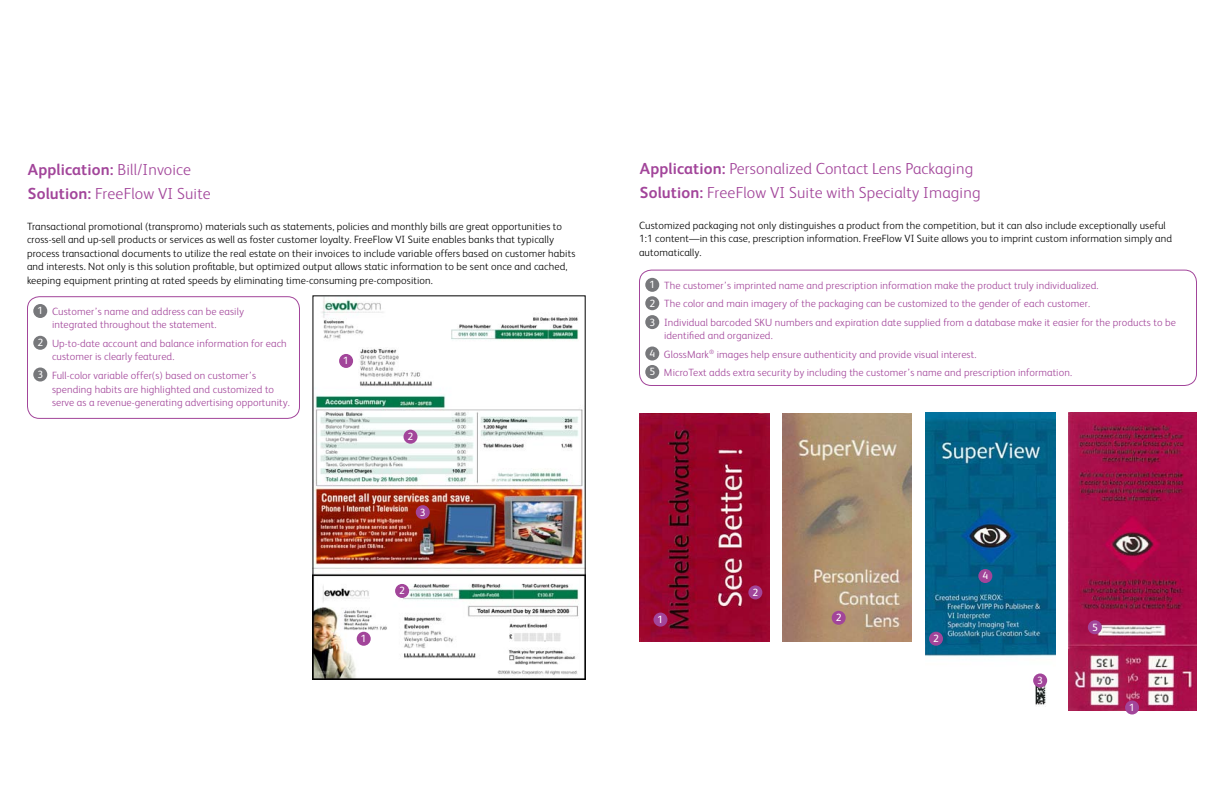
<style>
.page{position:relative;width:1224px;height:792px;background:#fff}
.page>*{position:absolute;margin:0;border:0;box-sizing:border-box;transform-origin:0 0}
.t1{font:300 16px/24px "Xerox Sans";letter-spacing:.01em;color:#a2459a}
.t2{font:300 10.5px/13.5px "Xerox Sans";letter-spacing:.01em;color:#000}
.t3{font:300 10.5px/13.5px "Xerox Sans";letter-spacing:.01em;color:#a2459a}
.t4{font:10.5px "Xerox Sans";color:#fff}
.s1{font-weight:700}
</style>
<div class="page">
<div style="left:27px;top:296px;width:273px;height:123px;border:1px solid #a2459a;border-radius:12px"></div>
<div style="left:639px;top:270px;width:558px;height:116px;border:1px solid #a2459a;border-radius:12px"></div>
<div style="left:33px;top:304px;width:14px;height:14px;background:#77787b;border-radius:50%"></div>
<div style="left:645px;top:278px;width:14px;height:14px;background:#77787b;border-radius:50%"></div>
<div style="left:33px;top:336px;width:14px;height:14px;background:#77787b;border-radius:50%"></div>
<div style="left:645px;top:296px;width:14px;height:14px;background:#77787b;border-radius:50%"></div>
<div style="left:645px;top:347px;width:14px;height:14px;background:#77787b;border-radius:50%"></div>
<div style="left:33px;top:368px;width:14px;height:14px;background:#77787b;border-radius:50%"></div>
<div style="left:645px;top:315px;width:14px;height:14px;background:#77787b;border-radius:50%"></div>
<div style="left:645px;top:365px;width:14px;height:14px;background:#77787b;border-radius:50%"></div>
<img style="left:639px;top:413px;width:130px;height:229px">
<img style="left:925px;top:413px;width:130px;height:294px">
<img style="left:782px;top:413px;width:130px;height:229px">
<img style="left:1068px;top:413px;width:129px;height:297px">
<img style="left:315px;top:298px;width:268px;height:379px">
<div style="left:339px;top:354px;width:14px;height:14px;background:#a2459a;border-radius:50%"></div>
<div style="left:357px;top:632px;width:14px;height:14px;background:#a2459a;border-radius:50%"></div>
<div style="left:416px;top:505px;width:14px;height:14px;background:#a2459a;border-radius:50%"></div>
<div style="left:404px;top:430px;width:14px;height:14px;background:#a2459a;border-radius:50%"></div>
<div style="left:395px;top:584px;width:14px;height:14px;background:#a2459a;border-radius:50%"></div>
<div style="left:653px;top:613px;width:14px;height:14px;background:#a2459a;border-radius:50%"></div>
<div style="left:748px;top:585px;width:14px;height:14px;background:#a2459a;border-radius:50%"></div>
<div style="left:929px;top:632px;width:14px;height:14px;background:#a2459a;border-radius:50%"></div>
<div style="left:832px;top:611px;width:14px;height:14px;background:#a2459a;border-radius:50%"></div>
<div style="left:1033px;top:674px;width:14px;height:14px;background:#a2459a;border-radius:50%"></div>
<div style="left:1088px;top:620px;width:14px;height:14px;background:#a2459a;border-radius:50%"></div>
<div style="left:978px;top:569px;width:14px;height:14px;background:#a2459a;border-radius:50%"></div>
<div style="left:1125px;top:700px;width:14px;height:14px;background:#a2459a;border-radius:50%"></div>
<h1 class="t1" style="left:28px;top:156px;width:184px"><span class="s1">Application:</span> Bill/Invoice<br><span class="s1">Solution:</span> FreeFlow VI Suite</h1>
<h1 class="t1" style="left:640px;top:155px;width:342px"><span class="s1">Application:</span> Personalized Contact Lens Packaging<br><span class="s1">Solution:</span> FreeFlow VI Suite with Specialty Imaging</h1>
<p class="t2" style="left:27px;top:219px;width:550px">Transactional promotional (transpromo) materials such as statements, policies and monthly bills are great opportunities to cross-sell and up-sell products or services as well as foster customer loyalty. FreeFlow VI Suite enables banks that typically process transactional documents to utilize the real estate on their invoices to include variable offers based on customer habits and interests. Not only is this solution profitable, but optimized output allows static information to be sent once and cached, keeping equipment printing at rated speeds by eliminating time-consuming pre-composition.</p>
<p class="t3" style="left:52px;top:304px;width:193px">Customer’s name and address can be easily integrated throughout the statement.</p>
<p class="t3" style="left:52px;top:336px;width:236px">Up-to-date account and balance information for each customer is clearly featured.</p>
<p class="t3" style="left:52px;top:368px;width:239px">Full-color variable offer(s) based on customer’s spending habits are highlighted and customized to serve as a revenue-generating advertising opportunity.</p>
<p class="t2" style="left:639px;top:218px;width:535px">Customized packaging not only distinguishes a product from the competition, but it can also include exceptionally useful<br>1:1 content—in this case, prescription information. FreeFlow VI Suite allows you to imprint custom information simply and automatically.</p>
<p class="t3" style="left:664px;top:275px;width:513px;line-height:18.5px">The customer’s imprinted name and prescription information make the product truly individualized.<br>The color and main imagery of the packaging can be customized to the gender of each customer.<br>Individual barcoded SKU numbers and expiration date supplied from a database make it easier for the products to be</p>
<p class="t3" style="left:664px;top:326px;width:410px;line-height:18.5px">identified and organized.<br>GlossMark<sup>®</sup> images help ensure authenticity and provide visual interest.<br>MicroText adds extra security by including the customer’s name and prescription information.</p>
<p class="t4" style="left:649px;top:278px;width:7px">1</p>
<p class="t4" style="left:649px;top:296px;width:7px">2</p>
<p class="t4" style="left:37px;top:304px;width:7px">1</p>
<p class="t4" style="left:649px;top:315px;width:7px">3</p>
<p class="t4" style="left:37px;top:336px;width:7px">2</p>
<p class="t4" style="left:649px;top:346px;width:7px">4</p>
<p class="t4" style="left:343px;top:354px;width:7px">1</p>
<p class="t4" style="left:649px;top:365px;width:7px">5</p>
<p class="t4" style="left:37px;top:367px;width:7px">3</p>
<p class="t4" style="left:408px;top:430px;width:7px">2</p>
<p class="t4" style="left:361px;top:632px;width:7px">1</p>
<p class="t4" style="left:420px;top:505px;width:7px">3</p>
<p class="t4" style="left:399px;top:584px;width:7px">2</p>
<p class="t4" style="left:658px;top:613px;width:7px">1</p>
<p class="t4" style="left:753px;top:585px;width:7px">2</p>
<p class="t4" style="left:836px;top:611px;width:7px">2</p>
<p class="t4" style="left:933px;top:632px;width:7px">2</p>
<p class="t4" style="left:982px;top:569px;width:7px">4</p>
<p class="t4" style="left:1037px;top:673px;width:7px">3</p>
<p class="t4" style="left:1092px;top:620px;width:7px">5</p>
<p class="t4" style="left:1129px;top:700px;width:7px">1</p>
</div>
